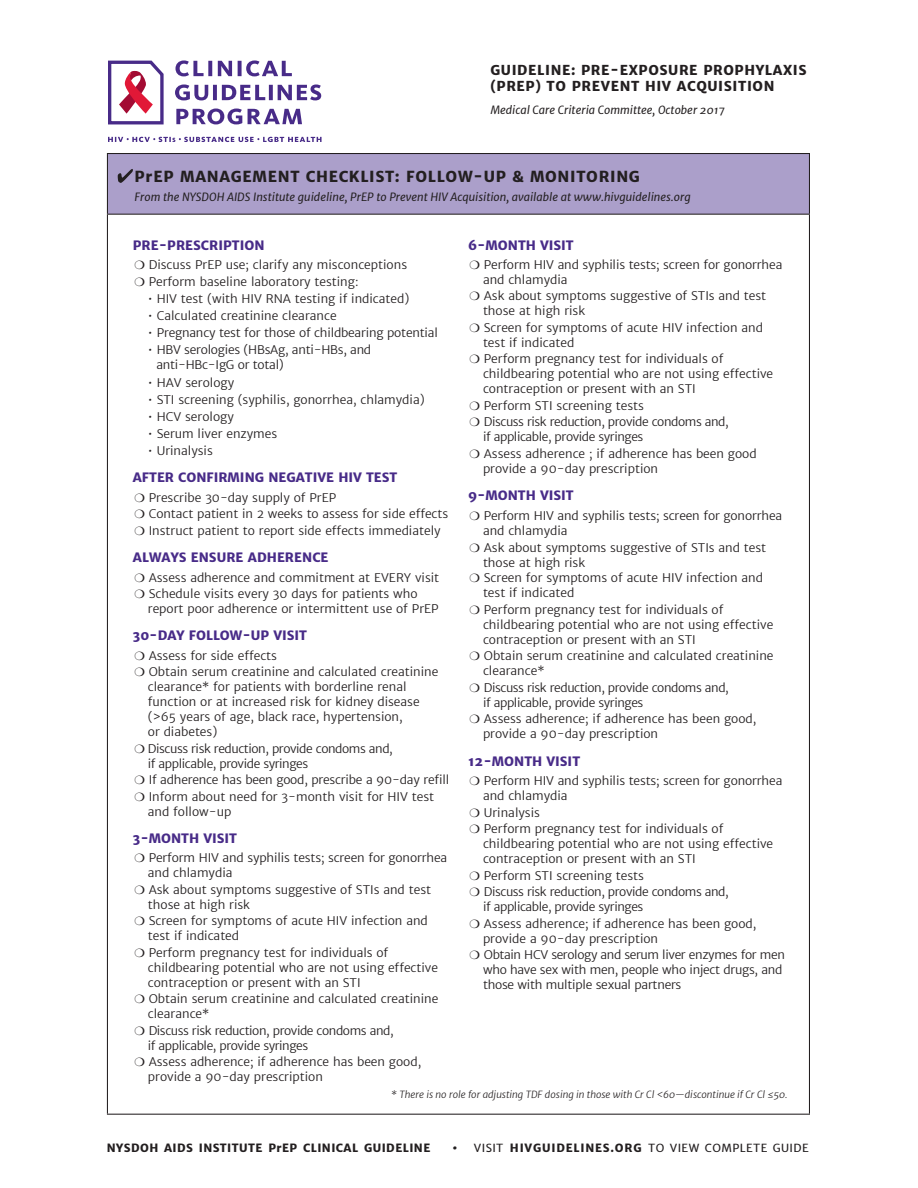
<style>
.page{position:relative;width:918px;height:1188px;background:#fff}
.page>*{position:absolute;margin:0;border:0;box-sizing:border-box;transform-origin:0 0}
.t1{font:800 15px "Merriweather Sans";letter-spacing:.045em;color:#231f20}
.t2{font:800 13.5px/16.2px "Merriweather Sans";letter-spacing:.045em;color:#231f20}
.LC_subchapter{font:800 12.75px "Merriweather Sans";color:#482b88}
.bullet_Item_appA{font:300 12px/15px "Merriweather Sans";color:#231f20}
.bullet_Item_appA-2{font:300 12px/15px "Merriweather Sans";letter-spacing:-.035em;color:#231f20}
.bullet_Item_appA-3{font:300 12px/15px "Merriweather Sans";letter-spacing:-.02em;color:#231f20}
.t3{font:italic 11.25px "Merriweather Sans";color:#231f20}
.t4{font:11.25px "Merriweather Sans";letter-spacing:.035em;color:#231f20}
.t5{font:800 11.25px "Merriweather Sans";letter-spacing:.04em;color:#231f20}
.bullet_Item_appA-4{font:italic 300 9.75px "Merriweather Sans";color:#231f20}
.s1{font-weight:800}
</style>
<div class="page">
<div style="left:107px;top:154px;width:702px;height:60px;background:#ab9fca"></div>
<hr style="left:107px;top:215px;width:1px;height:899px;background:#231f20">
<hr style="left:809px;top:215px;width:1px;height:899px;background:#231f20">
<hr style="left:107px;top:1114px;width:703px;height:1px;background:#231f20">
<hr style="left:107px;top:153px;width:703px;height:1px;background:#231f20">
<hr style="left:107px;top:154px;width:1px;height:60px;background:#231f20">
<hr style="left:809px;top:154px;width:1px;height:60px;background:#231f20">
<hr style="left:107px;top:214px;width:703px;height:1px;background:#231f20">
<svg style="left:118px;top:169px;width:15px;height:14px"></svg>
<svg style="left:176px;top:109px;width:126px;height:15px"></svg>
<svg style="left:175px;top:84px;width:146px;height:16px"></svg>
<svg style="left:175px;top:60px;width:117px;height:16px"></svg>
<svg style="left:108px;top:137px;width:214px;height:5px"></svg>
<svg style="left:108px;top:60px;width:56px;height:65px"></svg>
<p class="t2" style="left:490px;top:62px;width:318px">GUIDELINE: PRE-EXPOSURE PROPHYLAXIS (PREP) TO PREVENT HIV ACQUISITION</p>
<p class="t3" style="left:490px;top:103px;width:236px">Medical Care Criteria Committee, October 2017</p>
<p class="t1" style="left:134px;top:167px;width:507px">PrEP MANAGEMENT CHECKLIST: FOLLOW-UP &amp; MONITORING</p>
<p class="t3" style="left:134px;top:190px;width:558px">From the NYSDOH AIDS Institute guideline, PrEP to Prevent HIV Acquisition, available at www.hivguidelines.org</p>
<p class="LC_subchapter" style="left:133px;top:237px;width:133px">PRE-PRESCRIPTION</p>
<p class="bullet_Item_appA" style="left:134px;top:257px;width:274px;line-height:16.5px">❍ Discuss PrEP use; clarify any misconceptions ❍ Perform baseline laboratory testing:</p>
<p class="bullet_Item_appA" style="left:148px;top:291px;width:263px">• HIV test (with HIV RNA testing if indicated)</p>
<p class="bullet_Item_appA" style="left:148px;top:308px;width:190px">• Calculated creatinine clearance</p>
<p class="bullet_Item_appA" style="left:148px;top:326px;width:292px">• Pregnancy test for those of childbearing potential</p>
<p class="bullet_Item_appA-3" style="left:156px;top:342px;width:216px;text-indent:-9px">• HBV serologies (HBsAg, anti-HBs, and anti-HBc-IgG or total)</p>
<p class="bullet_Item_appA" style="left:148px;top:375px;width:88px">• HAV serology</p>
<p class="bullet_Item_appA" style="left:148px;top:392px;width:278px">• STI screening (syphilis, gonorrhea, chlamydia)</p>
<p class="bullet_Item_appA" style="left:148px;top:409px;width:87px">• HCV serology</p>
<p class="bullet_Item_appA" style="left:148px;top:426px;width:131px">• Serum liver enzymes</p>
<p class="bullet_Item_appA" style="left:148px;top:444px;width:66px">• Urinalysis</p>
<p class="LC_subchapter" style="left:133px;top:470px;width:266px">AFTER CONFIRMING NEGATIVE HIV TEST</p>
<p class="bullet_Item_appA" style="left:134px;top:490px;width:203px">❍ Prescribe 30-day supply of PrEP</p>
<p class="bullet_Item_appA" style="left:134px;top:507px;width:315px">❍ Contact patient in 2 weeks to assess for side effects</p>
<p class="bullet_Item_appA" style="left:134px;top:523px;width:308px">❍ Instruct patient to report side effects immediately</p>
<p class="LC_subchapter" style="left:133px;top:550px;width:197px">ALWAYS ENSURE ADHERENCE</p>
<p class="bullet_Item_appA" style="left:134px;top:570px;width:306px">❍ Assess adherence and commitment at EVERY visit</p>
<p class="bullet_Item_appA" style="left:148px;top:587px;width:292px;text-indent:-14px">❍ Schedule visits every 30 days for patients who report poor adherence or intermittent use of PrEP</p>
<p class="LC_subchapter" style="left:133px;top:628px;width:176px">30-DAY FOLLOW-UP VISIT</p>
<p class="bullet_Item_appA" style="left:134px;top:648px;width:144px">❍ Assess for side effects</p>
<p class="bullet_Item_appA" style="left:148px;top:665px;width:292px;text-indent:-14px">❍ Obtain serum creatinine and calculated creatinine clearance* for patients with borderline renal function or at increased risk for kidney disease (&gt;65 years of age, black race, hypertension,<br>or diabetes)</p>
<p class="bullet_Item_appA-2" style="left:148px;top:741px;width:246px;text-indent:-14px">❍ Discuss risk reduction, provide condoms and, if applicable, provide syringes</p>
<p class="bullet_Item_appA" style="left:134px;top:773px;width:316px">❍ If adherence has been good, prescribe a 90-day refill</p>
<p class="bullet_Item_appA" style="left:148px;top:789px;width:288px;text-indent:-14px">❍ Inform about need for 3-month visit for HIV test and follow-up</p>
<p class="LC_subchapter" style="left:133px;top:830px;width:106px">3-MONTH VISIT</p>
<p class="bullet_Item_appA" style="left:148px;top:850px;width:301px;text-indent:-13px">❍ Perform HIV and syphilis tests; screen for gonorrhea and chlamydia</p>
<p class="bullet_Item_appA" style="left:148px;top:882px;width:285px;text-indent:-14px">❍ Ask about symptoms suggestive of STIs and test those at high risk</p>
<p class="bullet_Item_appA" style="left:148px;top:913px;width:282px;text-indent:-14px">❍ Screen for symptoms of acute HIV infection and test if indicated</p>
<p class="bullet_Item_appA" style="left:148px;top:945px;width:292px;text-indent:-14px">❍ Perform pregnancy test for individuals of childbearing potential who are not using effective contraception or present with an STI</p>
<p class="bullet_Item_appA" style="left:148px;top:991px;width:292px;text-indent:-13px">❍ Obtain serum creatinine and calculated creatinine clearance*</p>
<p class="bullet_Item_appA-2" style="left:148px;top:1023px;width:247px;text-indent:-14px">❍ Discuss risk reduction, provide condoms and, if applicable, provide syringes</p>
<p class="bullet_Item_appA" style="left:148px;top:1054px;width:275px;text-indent:-14px">❍ Assess adherence; if adherence has been good, provide a 90-day prescription</p>
<p class="LC_subchapter" style="left:468px;top:237px;width:107px">6-MONTH VISIT</p>
<p class="bullet_Item_appA" style="left:483px;top:257px;width:301px;text-indent:-13px">❍ Perform HIV and syphilis tests; screen for gonorrhea and chlamydia</p>
<p class="bullet_Item_appA" style="left:483px;top:288px;width:285px;text-indent:-14px">❍ Ask about symptoms suggestive of STIs and test those at high risk</p>
<p class="bullet_Item_appA" style="left:483px;top:320px;width:282px;text-indent:-14px">❍ Screen for symptoms of acute HIV infection and test if indicated</p>
<p class="bullet_Item_appA" style="left:483px;top:351px;width:292px;text-indent:-14px">❍ Perform pregnancy test for individuals of childbearing potential who are not using effective contraception or present with an STI</p>
<p class="bullet_Item_appA" style="left:470px;top:399px;width:176px">❍ Perform STI screening tests</p>
<p class="bullet_Item_appA-2" style="left:470px;top:414px;width:261px">❍ Discuss risk reduction, provide condoms and,</p>
<p class="bullet_Item_appA-2" style="left:483px;top:429px;width:162px">if applicable, provide syringes</p>
<p class="bullet_Item_appA" style="left:483px;top:446px;width:275px;text-indent:-14px">❍ Assess adherence ; if adherence has been good provide a 90-day prescription</p>
<p class="LC_subchapter" style="left:468px;top:488px;width:107px">9-MONTH VISIT</p>
<p class="bullet_Item_appA" style="left:483px;top:508px;width:301px;text-indent:-14px">❍ Perform HIV and syphilis tests; screen for gonorrhea and chlamydia</p>
<p class="bullet_Item_appA" style="left:483px;top:540px;width:285px;text-indent:-14px">❍ Ask about symptoms suggestive of STIs and test those at high risk</p>
<p class="bullet_Item_appA" style="left:483px;top:571px;width:282px;text-indent:-14px">❍ Screen for symptoms of acute HIV infection and test if indicated</p>
<p class="bullet_Item_appA" style="left:483px;top:602px;width:292px;text-indent:-14px">❍ Perform pregnancy test for individuals of childbearing potential who are not using effective contraception or present with an STI</p>
<p class="bullet_Item_appA" style="left:483px;top:649px;width:292px;text-indent:-14px">❍ Obtain serum creatinine and calculated creatinine clearance*</p>
<p class="bullet_Item_appA-2" style="left:483px;top:680px;width:247px;text-indent:-13px">❍ Discuss risk reduction, provide condoms and, if applicable, provide syringes</p>
<p class="bullet_Item_appA" style="left:483px;top:712px;width:275px;text-indent:-14px">❍ Assess adherence; if adherence has been good, provide a 90-day prescription</p>
<p class="LC_subchapter" style="left:468px;top:754px;width:114px">12-MONTH VISIT</p>
<p class="bullet_Item_appA" style="left:483px;top:773px;width:301px;text-indent:-13px">❍ Perform HIV and syphilis tests; screen for gonorrhea and chlamydia</p>
<p class="bullet_Item_appA" style="left:470px;top:806px;width:72px">❍ Urinalysis</p>
<p class="bullet_Item_appA" style="left:470px;top:821px;width:255px">❍ Perform pregnancy test for individuals of</p>
<p class="bullet_Item_appA" style="left:483px;top:836px;width:292px">childbearing potential who are not using effective</p>
<p class="bullet_Item_appA" style="left:483px;top:851px;width:214px">contraception or present with an STI</p>
<p class="bullet_Item_appA" style="left:470px;top:869px;width:176px">❍ Perform STI screening tests</p>
<p class="bullet_Item_appA-2" style="left:470px;top:884px;width:261px">❍ Discuss risk reduction, provide condoms and,</p>
<p class="bullet_Item_appA-2" style="left:483px;top:899px;width:162px">if applicable, provide syringes</p>
<p class="bullet_Item_appA" style="left:483px;top:916px;width:275px;text-indent:-14px">❍ Assess adherence; if adherence has been good, provide a 90-day prescription</p>
<p class="bullet_Item_appA-3" style="left:483px;top:947px;width:304px;text-indent:-14px">❍ Obtain HCV serology and serum liver enzymes for men who have sex with men, people who inject drugs, and those with multiple sexual partners</p>
<p class="bullet_Item_appA-4" style="left:391px;top:1088px;width:398px">* There is no role for adjusting TDF dosing in those with Cr Cl &lt;60—discontinue if Cr Cl ≤50.</p>
<p class="t5" style="left:107px;top:1141px;width:325px">NYSDOH AIDS INSTITUTE PrEP CLINICAL GUIDELINE</p>
<p class="t4" style="left:452px;top:1141px;width:358px"><span class="s1">•</span> VISIT <span class="s1">HIVGUIDELINES.ORG</span> TO VIEW COMPLETE GUIDE</p>
</div>
